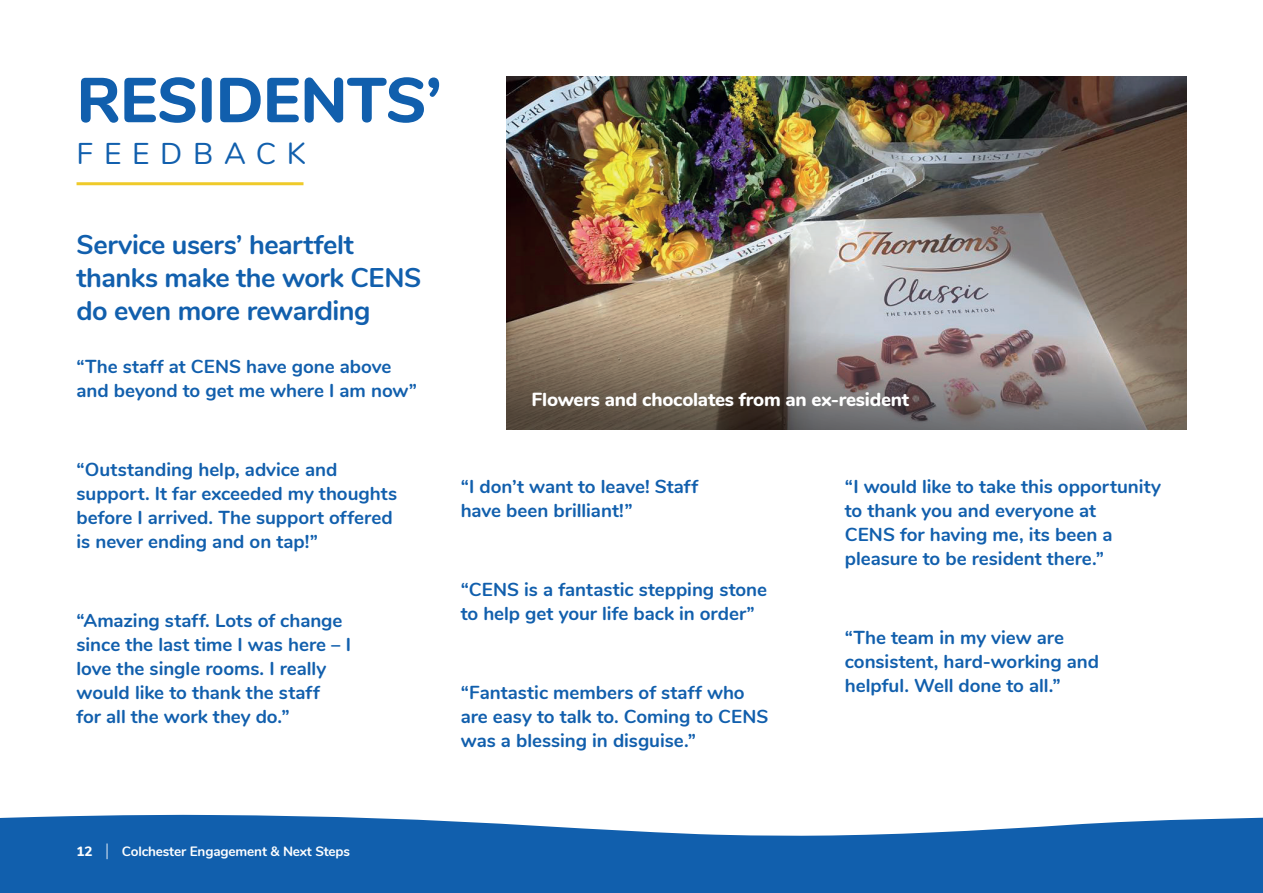
<style>
.page{position:relative;width:1263px;height:893px;background:#fff}
.page>*{position:absolute;margin:0;border:0;box-sizing:border-box;transform-origin:0 0}
.t1{font:800 63px "Nunito";letter-spacing:-.01em;color:#115fad}
.t2{font:30px "Nunito";letter-spacing:.355em;color:#115fad}
.t3{font:700 27px/33px "Nunito";letter-spacing:-.02em;color:#115fad}
.t4{font:800 18.9px "Nunito";letter-spacing:-.015em;color:#fff}
.t5{font:700 18.75px/24px "Nunito";color:#115fad}
.t6{font:700 13.5px "Nunito";letter-spacing:-.01em;color:#fff}
.s1{font-weight:800}
.s2{font-weight:300;font-size:17.55px}
</style>
<div class="page">
<img style="left:0;top:76px;width:1263px;height:817px">
<h1 class="t1" style="left:77px;top:54px;width:367px">RESIDENTS’</h1>
<h2 class="t2" style="left:77px;top:132px;width:231px">FEEDBACK</h2>
<h3 class="t3" style="left:77px;top:226px;width:346px">Service users’ heartfelt thanks make the work CENS do even more rewarding</h3>
<p class="t5" style="left:77px;top:354px;width:342px">“The staff at CENS have gone above and beyond to get me where I am now”</p>
<p class="t5" style="left:77px;top:457px;width:322px">“Outstanding help, advice and support. It far exceeded my thoughts before I arrived. The support offered is never ending and on tap!”</p>
<p class="t5" style="left:77px;top:608px;width:276px">“Amazing staff. Lots of change since the last time I was here – I love the single rooms. I really would like to thank the staff<br>for all the work they do.”</p>
<p class="t4" style="left:531px;top:386px;width:379px">Flowers and chocolates from an ex-resident</p>
<p class="t5" style="left:461px;top:474px;width:239px">“I don’t want to leave! Staff have been brilliant!”</p>
<p class="t5" style="left:461px;top:577px;width:308px">“CENS is a fantastic stepping stone to help get your life back in order”</p>
<p class="t5" style="left:461px;top:680px;width:309px">“Fantastic members of staff who are easy to talk to. Coming to CENS was a blessing in disguise.”</p>
<p class="t5" style="left:845px;top:474px;width:318px">“I would like to take this opportunity to thank you and everyone at<br>CENS for having me, its been a pleasure to be resident there.”</p>
<p class="t5" style="left:845px;top:625px;width:256px">“The team in my view are consistent, hard-working and helpful. Well done to all.”</p>
<p class="t6" style="left:77px;top:841px;width:275px"><span class="s1">12</span> <span class="s2">|</span> Colchester Engagement &amp; Next Steps</p>
</div>
